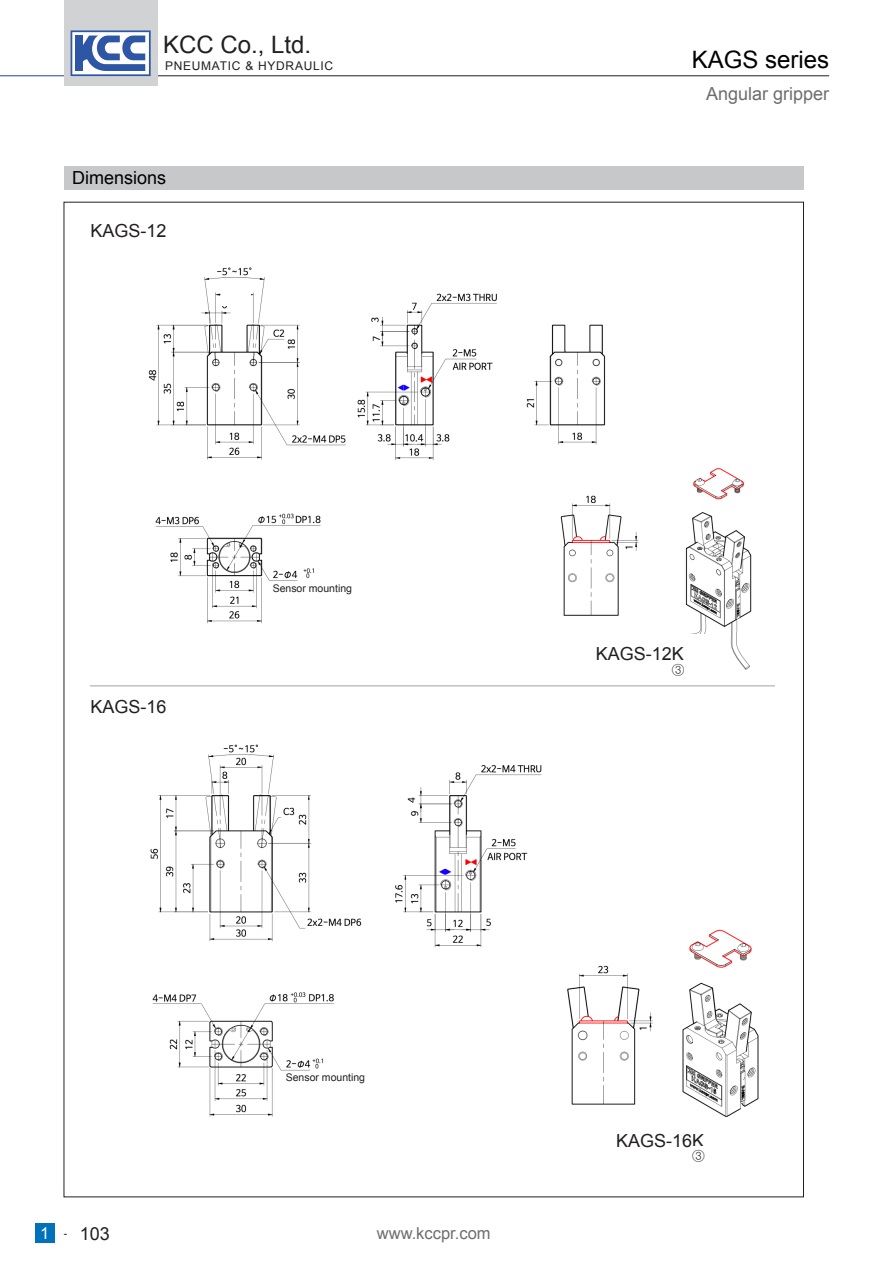
<style>
.page{position:relative;width:893px;height:1263px;background:#fff}
.page>*{position:absolute;margin:0;border:0;box-sizing:border-box;transform-origin:0 0}
.t1{font:24px "Arial";color:#231f20}
.t2{font:24px "Arial";color:#000}
.t3{font:18px "Arial";color:#231f20}
.t4{font:18px "Arial";color:#6c6d70}
.t5{font:18px "Arial";color:#000}
.t6{font:16.5px "Arial";color:#6c6d70}
.t7{font:13.5px "Nanum Gothic";color:#231f20}
.t8{font:12px "Arial";letter-spacing:.06em;color:#231f20}
.t9{font:10.5px "Arial";color:#231f20}
.s1{font-size:16.5px;color:#fff}
.s2{font-size:10.5px;color:#000}
</style>
<div class="page">
<div style="left:35px;top:1223px;width:19px;height:20px;background:#0072bc"></div>
<hr style="left:0;top:75px;width:64px;height:1px;background:#223f99">
<hr style="left:157px;top:75px;width:672px;height:1px;background:#231f20">
<div style="left:64px;top:0;width:93px;height:85px;background:#d1d2d4"></div>
<svg style="left:71px;top:30px;width:80px;height:46px"></svg>
<div style="left:64px;top:166px;width:740px;height:23px;background:#c7c8ca"></div>
<img style="left:91px;top:267px;width:683px;height:850px">
<div style="left:90px;top:697px;width:154px;height:27px;background:#fff"></div>
<div style="left:568px;top:634px;width:144px;height:29px;background:#fff"></div>
<div style="left:273px;top:583px;width:79px;height:10px;background:#fff"></div>
<div style="left:286px;top:1072px;width:79px;height:10px;background:#fff"></div>
<div style="left:221px;top:282px;width:30px;height:24px;background:#fff"></div>
<div style="left:672px;top:660px;width:52px;height:16px;background:#fff"></div>
<div style="left:617px;top:662px;width:52px;height:16px;background:#fff"></div>
<h1 class="t1" style="left:163px;top:29px;width:150px">KCC Co., Ltd.</h1>
<p class="t8" style="left:165px;top:58px;width:170px">PNEUMATIC &amp; HYDRAULIC</p>
<p class="t5" style="left:72px;top:166px;width:96px">Dimensions</p>
<p class="t3" style="left:90px;top:218px;width:78px">KAGS-12</p>
<p class="t3" style="left:90px;top:695px;width:78px">KAGS-16</p>
<p class="t9" style="left:273px;top:581px;width:81px">Sensor mounting</p>
<p class="t2" style="left:692px;top:44px;width:139px">KAGS series</p>
<p class="t4" style="left:706px;top:82px;width:125px">Angular gripper</p>
<p class="t3" style="left:596px;top:642px;width:90px">KAGS-12K</p>
<p class="t7" style="left:672px;top:663px;width:14px">③</p>
<p class="t3" style="left:40px;top:1221px;width:71px"><span class="s1">1</span> <span class="s2">-</span> 103</p>
<p class="t9" style="left:286px;top:1070px;width:81px">Sensor mounting</p>
<p class="t6" style="left:377px;top:1222px;width:115px">www.kccpr.com</p>
<p class="t3" style="left:616px;top:1129px;width:90px">KAGS-16K</p>
<p class="t7" style="left:692px;top:1149px;width:14px">③</p>
</div>
